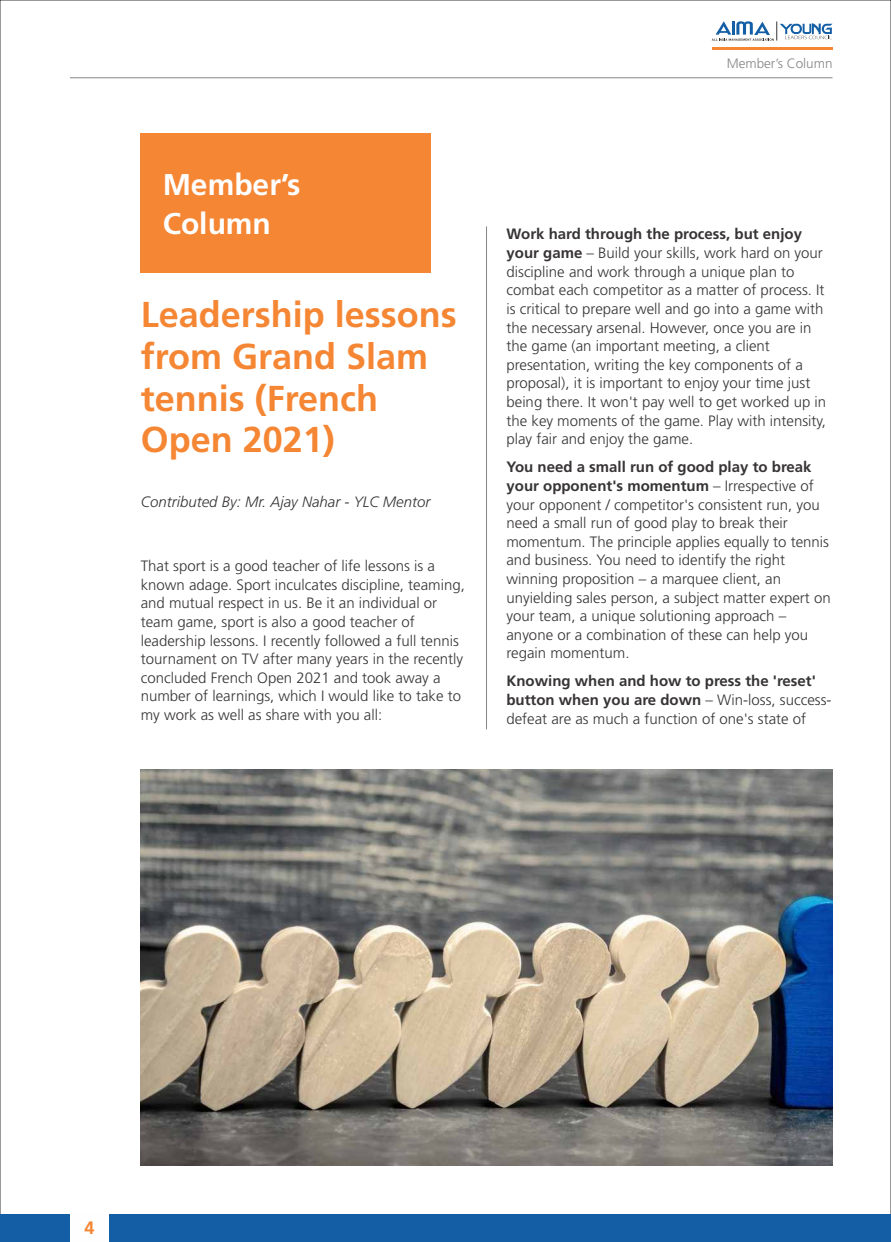
<style>
.page{position:relative;width:891px;height:1242px;background:#fff}
.page>*{position:absolute;margin:0;border:0;box-sizing:border-box;transform-origin:0 0}
.t1{font:700 36px/41.7px "Frutiger";color:#f58634}
.t2{font:700 30px/38.2px "Frutiger";color:#fefefe}
.t3{font:700 18px "Frutiger";color:#f58634}
.t4{font:300 15px/18.6px "Frutiger";color:#373435}
.t5{font:italic 300 15px "Frutiger";color:#373435}
.t6{font:300 13.5px "Frutiger";color:#848688}
.s1{font-weight:700}
</style>
<div class="page">
<div style="left:0;top:1214px;width:891px;height:28px;background:#135ea5"></div>
<div style="left:70px;top:1213px;width:38px;height:29px;background:#fefefe"></div>
<hr style="left:70px;top:77px;width:763px;height:1px;background:#848688">
<svg style="left:712px;top:21px;width:121px;height:20px"></svg>
<hr style="left:712px;top:47px;width:121px;height:2px;background:#f58634">
<hr style="left:486px;top:227px;width:1px;height:502px;background:#848688">
<div style="left:141px;top:134px;width:290px;height:139px;background:#f58634"></div>
<img style="left:141px;top:769px;width:692px;height:396px">
<h2 class="t2" style="left:163px;top:168px;width:139px">Member’s<br>Column</h2>
<h1 class="t1" style="left:141px;top:296px;width:317px">Leadership lessons from Grand Slam tennis (French<br>Open 2021)</h1>
<p class="t5" style="left:141px;top:495px;width:291px">Contributed By: Mr. Ajay Nahar - YLC Mentor</p>
<p class="t4" style="left:141px;top:558px;width:326px">That sport is a good teacher of life lessons is a known adage. Sport inculcates discipline, teaming, and mutual respect in us. Be it an individual or team game, sport is also a good teacher of leadership lessons. I recently followed a full tennis tournament on TV after many years in the recently concluded French Open 2021 and took away a number of learnings, which I would like to take to my work as well as share with you all:</p>
<p class="t6" style="left:727px;top:57px;width:107px">Member’s Column</p>
<p class="t4" style="left:506px;top:226px;width:321px"><span class="s1">Work hard through the process, but enjoy your game</span> – Build your skills, work hard on your discipline and work through a unique plan to combat each competitor as a matter of process. It is critical to prepare well and go into a game with the necessary arsenal. However, once you are in the game (an important meeting, a client presentation, writing the key components of a proposal), it is important to enjoy your time just being there. It won't pay well to get worked up in the key moments of the game. Play with intensity, play fair and enjoy the game.</p>
<p class="t4" style="left:506px;top:458px;width:326px"><span class="s1">You need a small run of good play to break your opponent's momentum</span> – Irrespective of your opponent / competitor's consistent run, you need a small run of good play to break their momentum. The principle applies equally to tennis and business. You need to identify the right winning proposition – a marquee client, an unyielding sales person, a subject matter expert on your team, a unique solutioning approach – anyone or a combination of these can help you regain momentum.</p>
<p class="t4" style="left:506px;top:672px;width:327px"><span class="s1">Knowing when and how to press the 'reset' button when you are down</span> – Win-loss, success&shy;defeat are as much a function of one's state of</p>
<p class="t3" style="left:85px;top:1220px;width:12px">4</p>
</div>
